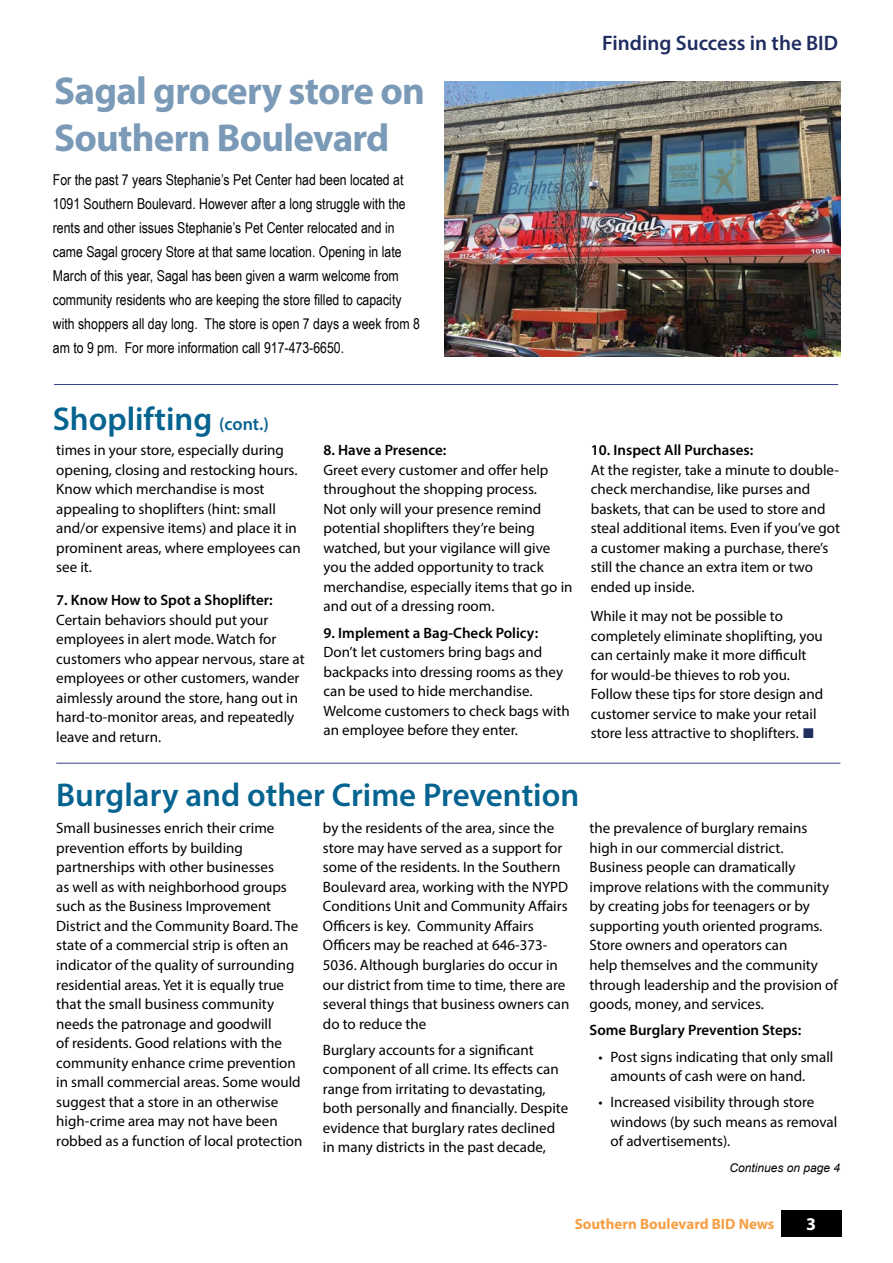
<style>
.page{position:relative;width:893px;height:1263px;background:#fff}
.page>*{position:absolute;margin:0;border:0;box-sizing:border-box;transform-origin:0 0}
.t1{font:700 39px/46.5px "Myriad Pro";letter-spacing:-.02em;color:#7a9ab7}
.t2{font:600 33px "Myriad Pro";color:#056390}
.t3{font:600 21px "Myriad Pro";color:#202d60}
.t4{font:700 18px "Myriad Pro";color:#fff}
.t5{font:15px/19.5px "Myriad Pro";color:#000}
.t6{font:15px/24px "Arial Narrow";color:#000}
.t7{font:600 15px "Myriad Pro";color:#000}
.t8{font:700 15px "Myriad Pro";color:#f79f45}
.t9{font:italic 12px "Arial";color:#000}
.s1{font-size:18px}
.s2{font-family:"Arial";font-size:21px;color:#202d60}
</style>
<div class="page">
<div style="left:781px;top:1210px;width:60px;height:26px;background:#000"></div>
<img style="left:445px;top:82px;width:395px;height:274px">
<hr style="left:54px;top:384px;width:784px;height:1px;background:#353d89">
<hr style="left:56px;top:763px;width:784px;height:1px;background:#353d89">
<h1 class="t1" style="left:54px;top:67px;width:372px">Sagal grocery store on<br>Southern Boulevard</h1>
<p class="t6" style="left:53px;top:167px;width:368px">For the past 7 years Stephanie’s Pet Center had been located at 1091 Southern Boulevard. However after a long struggle with the rents and other issues Stephanie’s Pet Center relocated and in came Sagal grocery Store at that same location. Opening in late March of this year, Sagal has been given a warm welcome from community residents who are keeping the store filled to capacity with shoppers all day long. The store is open 7 days a week from 8 am to 9 pm. For more information call 917-473-6650.</p>
<h3 class="t3" style="left:602px;top:29px;width:237px">Finding Success in the BID</h3>
<h2 class="t2" style="left:53px;top:398px;width:217px">Shoplifting <span class="s1">(cont.)</span></h2>
<p class="t5" style="left:56px;top:440px;width:246px">times in your store, especially during opening, closing and restocking hours.<br>Know which merchandise is most appealing to shoplifters (hint: small and/or expensive items) and place it in prominent areas, where employees can see it.</p>
<p class="t7" style="left:56px;top:591px;width:218px">7. Know How to Spot a Shoplifter:</p>
<p class="t5" style="left:56px;top:610px;width:250px">Certain behaviors should put your employees in alert mode. Watch for customers who appear nervous, stare at employees or other customers, wander aimlessly around the store, hang out in hard-to-monitor areas, and repeatedly leave and return.</p>
<p class="t7" style="left:324px;top:441px;width:124px">8. Have a Presence:</p>
<p class="t5" style="left:324px;top:460px;width:250px">Greet every customer and offer help throughout the shopping process.<br>Not only will your presence remind potential shoplifters they’re being watched, but your vigilance will give you the added opportunity to track merchandise, especially items that go in and out of a dressing room.</p>
<p class="t7" style="left:324px;top:623px;width:216px">9. Implement a Bag-Check Policy:</p>
<p class="t5" style="left:324px;top:642px;width:248px">Don’t let customers bring bags and backpacks into dressing rooms as they can be used to hide merchandise.<br>Welcome customers to check bags with an employee before they enter.</p>
<p class="t7" style="left:591px;top:441px;width:164px">10. Inspect All Purchases:</p>
<p class="t5" style="left:591px;top:460px;width:251px">At the register, take a minute to double&shy;check merchandise, like purses and baskets, that can be used to store and steal additional items. Even if you’ve got a customer making a purchase, there’s still the chance an extra item or two ended up inside.</p>
<p class="t5" style="left:591px;top:606px;width:234px">While it may not be possible to completely eliminate shoplifting, you can certainly make it more difficult for would-be thieves to rob you.<br>Follow these tips for store design and customer service to make your retail store less attractive to shoplifters. <span class="s2">■</span></p>
<h2 class="t2" style="left:56px;top:774px;width:524px">Burglary and other Crime Prevention</h2>
<p class="t5" style="left:56px;top:818px;width:248px">Small businesses enrich their crime prevention efforts by building partnerships with other businesses<br>as well as with neighborhood groups such as the Business Improvement District and the Community Board. The state of a commercial strip is often an indicator of the quality of surrounding residential areas. Yet it is equally true that the small business community needs the patronage and goodwill<br>of residents. Good relations with the community enhance crime prevention in small commercial areas. Some would suggest that a store in an otherwise high-crime area may not have been robbed as a function of local protection</p>
<p class="t5" style="left:323px;top:818px;width:248px">by the residents of the area, since the store may have served as a support for some of the residents. In the Southern Boulevard area, working with the NYPD Conditions Unit and Community Affairs Officers is key. Community Affairs Officers may be reached at 646-373- 5036. Although burglaries do occur in our district from time to time, there are several things that business owners can do to reduce the</p>
<p class="t5" style="left:323px;top:1040px;width:247px">Burglary accounts for a significant component of all crime. Its effects can range from irritating to devastating, both personally and financially. Despite evidence that burglary rates declined in many districts in the past decade,</p>
<p class="t5" style="left:590px;top:818px;width:250px">the prevalence of burglary remains high in our commercial district.<br>Business people can dramatically improve relations with the community by creating jobs for teenagers or by supporting youth oriented programs.<br>Store owners and operators can<br>help themselves and the community through leadership and the provision of goods, money, and services.</p>
<p class="t7" style="left:590px;top:1021px;width:213px">Some Burglary Prevention Steps:</p>
<p class="t5" style="left:611px;top:1046px;width:224px;text-indent:-12px">• Post signs indicating that only small amounts of cash were on hand.</p>
<p class="t5" style="left:611px;top:1092px;width:228px;text-indent:-12px">• Increased visibility through store windows (by such means as removal of advertisements).</p>
<p class="t9" style="left:729px;top:1160px;width:112px">Continues on page 4</p>
<p class="t8" style="left:575px;top:1214px;width:201px">Southern Boulevard BID News</p>
<p class="t4" style="left:806px;top:1212px;width:11px">3</p>
</div>
